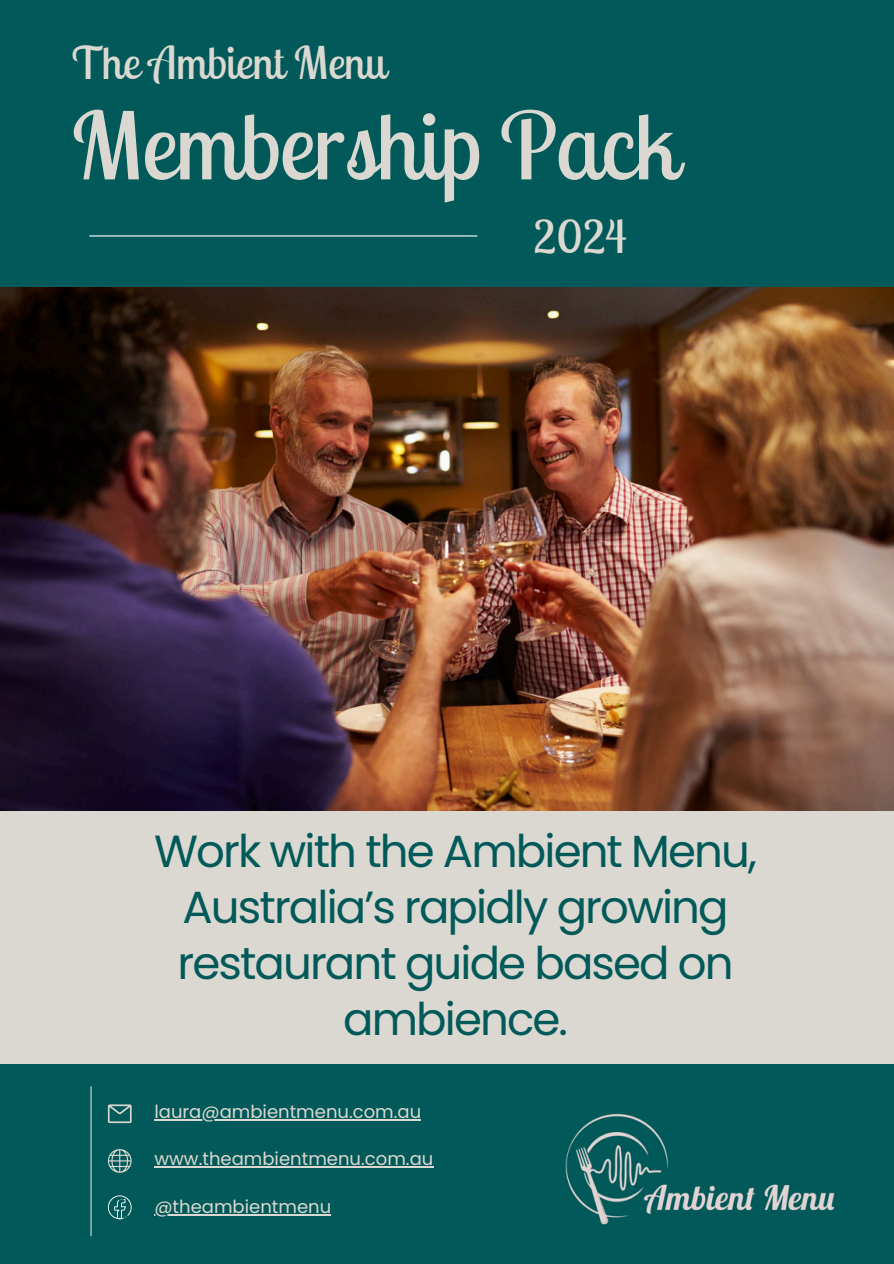
<style>
.page{position:relative;width:894px;height:1264px;background:#fff}
.page>*{position:absolute;margin:0;border:0;box-sizing:border-box;transform-origin:0 0}
.t1{font:93px "Lobster Two";color:#dad8d0}
.t2{font:45px/56.2px "Poppins";letter-spacing:-.04em;color:#025959;text-align:center}
.t3{font:45px "Lobster Two";color:#dad8d0}
.t4{font:18px "Poppins";color:#dad8d0}
</style>
<div class="page">
<div style="left:0;top:0;width:893px;height:1263px;background:#025959"></div>
<img style="left:0;top:287px;width:893px;height:523px">
<hr style="left:89px;top:235px;width:388px;height:1px;background:#fff">
<hr style="left:90px;top:1086px;width:2px;height:150px;background:#dad8d0">
<svg style="left:108px;top:1195px;width:23px;height:23px"></svg>
<svg style="left:108px;top:1104px;width:23px;height:19px"></svg>
<svg style="left:108px;top:1149px;width:23px;height:23px"></svg>
<img style="left:565px;top:1113px;width:270px;height:112px">
<div style="left:0;top:811px;width:893px;height:252px;background:#dad8d0"></div>
<hr style="left:154px;top:1119px;width:267px;height:1px;background:#dad8d0">
<hr style="left:154px;top:1166px;width:279px;height:1px;background:#dad8d0">
<hr style="left:154px;top:1213px;width:177px;height:2px;background:#dad8d0">
<h2 class="t3" style="left:72px;top:34px;width:316px">The Ambient Menu</h2>
<h1 class="t1" style="left:72px;top:86px;width:606px">Membership Pack</h1>
<p class="t3" style="left:533px;top:208px;width:95px">2024</p>
<p class="t2" style="left:154px;top:822px;width:604px">Work with the Ambient Menu,<br>Australia’s rapidly growing restaurant guide based on ambience.</p>
<h2 class="t4" style="left:154px;top:1099px;width:268px">laura@ambientmenu.com.au</h2>
<p class="t4" style="left:154px;top:1146px;width:280px">www.theambientmenu.com.au</p>
<p class="t4" style="left:154px;top:1193px;width:178px">@theambientmenu</p>
</div>
